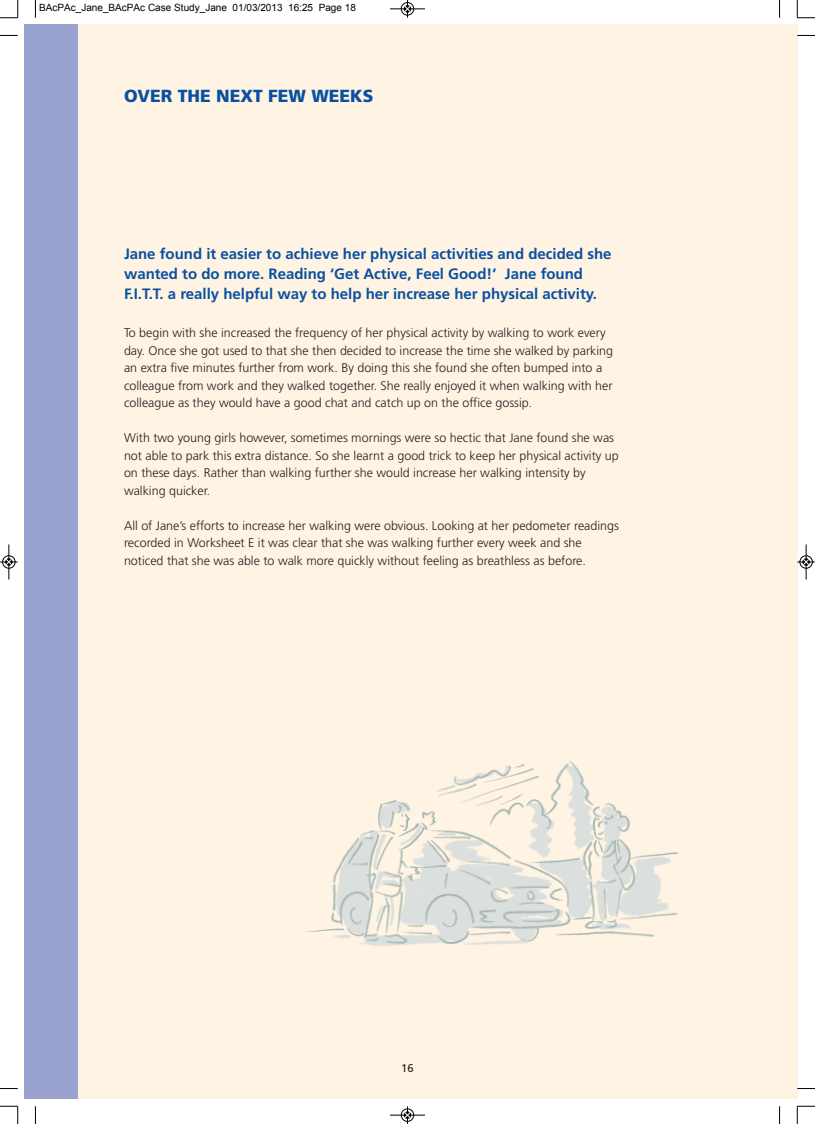
<style>
.page{position:relative;width:815px;height:1124px;background:#fff}
.page>*{position:absolute;margin:0;border:0;box-sizing:border-box;transform-origin:0 0}
.t1{font:900 17.5px "Frutiger";color:#0a50a0}
.t2{font:700 15px/20px "Frutiger";color:#0a50a0}
.t3{font:300 12.5px/17.5px "Frutiger";color:#231f20}
.t4{font:11.25px "Frutiger";color:#231f20}
.t5{font:10px "Arial";color:#000}
</style>
<div class="page">
<div style="left:25px;top:25px;width:772px;height:1073px;background:#fff4e3"></div>
<div style="left:25px;top:25px;width:53px;height:1073px;background:#9aa3d0"></div>
<img style="left:305px;top:760px;width:373px;height:186px">
<svg style="left:35px;top:0;width:1px;height:18px"></svg>
<svg style="left:0;top:35px;width:18px;height:1px"></svg>
<svg style="left:779px;top:0;width:1px;height:18px"></svg>
<svg style="left:797px;top:35px;width:18px;height:1px"></svg>
<svg style="left:35px;top:1106px;width:1px;height:17px"></svg>
<svg style="left:0;top:1088px;width:18px;height:1px"></svg>
<svg style="left:779px;top:1106px;width:1px;height:17px"></svg>
<svg style="left:797px;top:1087px;width:18px;height:2px"></svg>
<svg style="left:0;top:0;width:19px;height:19px"></svg>
<svg style="left:797px;top:0;width:18px;height:19px"></svg>
<svg style="left:0;top:1105px;width:19px;height:18px"></svg>
<svg style="left:797px;top:1105px;width:18px;height:18px"></svg>
<div style="left:401px;top:2px;width:13px;height:14px;border:1px solid #fff;border-radius:50%"></div>
<hr style="left:390px;top:9px;width:35px;height:1px;background:#000">
<div style="left:401px;top:2px;width:13px;height:13px;border:1px solid #000;border-radius:50%"></div>
<svg style="left:404px;top:0;width:7px;height:18px"></svg>
<hr style="left:390px;top:1114px;width:35px;height:1px;background:#000">
<div style="left:401px;top:1108px;width:13px;height:13px;border:1px solid #000;border-radius:50%"></div>
<svg style="left:404px;top:1106px;width:7px;height:17px"></svg>
<div style="left:2px;top:555px;width:14px;height:13px;border:1px solid #fff;border-radius:50%"></div>
<hr style="left:9px;top:544px;width:1px;height:35px;background:#000">
<div style="left:2px;top:555px;width:13px;height:13px;border:1px solid #000;border-radius:50%"></div>
<svg style="left:0;top:558px;width:18px;height:7px"></svg>
<div style="left:799px;top:555px;width:14px;height:13px;border:1px solid #fff;border-radius:50%"></div>
<hr style="left:806px;top:544px;width:1px;height:35px;background:#000">
<div style="left:800px;top:555px;width:13px;height:13px;border:1px solid #000;border-radius:50%"></div>
<svg style="left:797px;top:558px;width:18px;height:7px"></svg>
<p class="t5" style="left:39px;top:1px;width:318px">BAcPAc_Jane_BAcPAc Case Study_Jane 01/03/2013 16:25 Page 18</p>
<h1 class="t1" style="left:124px;top:89px;width:251px">OVER THE NEXT FEW WEEKS</h1>
<p class="t2" style="left:124px;top:245px;width:489px">Jane found it easier to achieve her physical activities and decided she wanted to do more. Reading ‘Get Active, Feel Good!’ Jane found<br>F.I.T.T. a really helpful way to help her increase her physical activity.</p>
<p class="t3" style="left:124px;top:325px;width:491px">To begin with she increased the frequency of her physical activity by walking to work every day. Once she got used to that she then decided to increase the time she walked by parking an extra five minutes further from work. By doing this she found she often bumped into a colleague from work and they walked together. She really enjoyed it when walking with her colleague as they would have a good chat and catch up on the office gossip.</p>
<p class="t3" style="left:124px;top:430px;width:496px">With two young girls however, sometimes mornings were so hectic that Jane found she was not able to park this extra distance. So she learnt a good trick to keep her physical activity up on these days. Rather than walking further she would increase her walking intensity by walking quicker.</p>
<p class="t3" style="left:124px;top:517px;width:496px">All of Jane’s efforts to increase her walking were obvious. Looking at her pedometer readings recorded in Worksheet E it was clear that she was walking further every week and she noticed that she was able to walk more quickly without feeling as breathless as before.</p>
<p class="t4" style="left:401px;top:1063px;width:14px">16</p>
</div>
